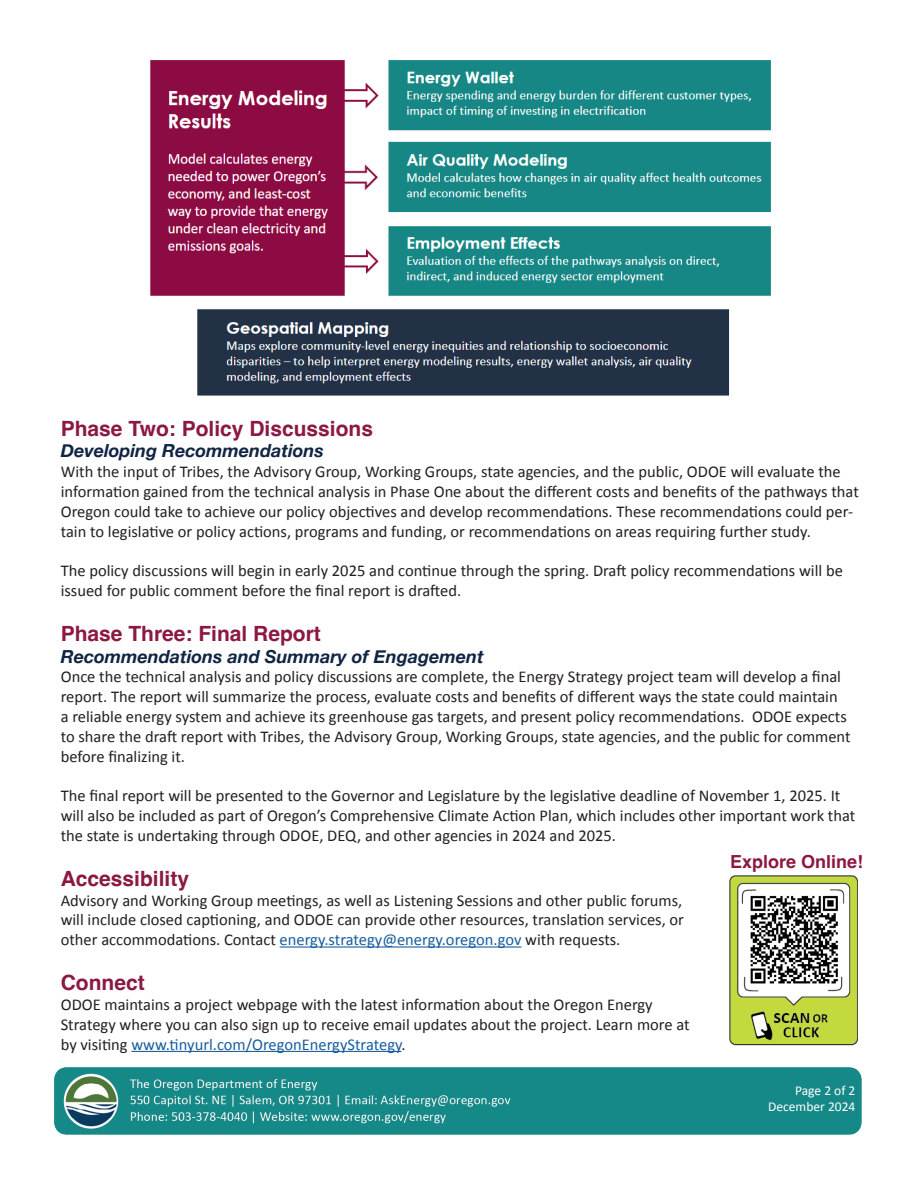
<style>
.page{position:relative;width:918px;height:1188px;background:#fff}
.page>*{position:absolute;margin:0;border:0;box-sizing:border-box;transform-origin:0 0}
.t1{font:700 21px "Helvetica";color:#8c1844}
.t2{font:italic 700 18px "Helvetica Neue";color:#102444}
.t3{font:700 18px "Helvetica";color:#8c1844}
.t4{font:16.5px/19.8px "Calibri";color:#231f20}
.t5{font:13.5px "Calibri";color:#fff}
.s1{color:#175d9e}
</style>
<div class="page">
<img style="left:54px;top:1067px;width:808px;height:67px">
<img style="left:150px;top:60px;width:621px;height:336px">
<hr style="left:280px;top:946px;width:242px;height:2px;background:#175d9e">
<hr style="left:131px;top:1051px;width:271px;height:1px;background:#175d9e">
<img style="left:729px;top:876px;width:129px;height:170px">
<img style="left:746px;top:895px;width:92px;height:90px">
<p class="t1" style="left:61px;top:416px;width:314px">Phase Two: Policy Discussions</p>
<p class="t2" style="left:61px;top:437px;width:264px">Developing Recommendations</p>
<p class="t4" style="left:61px;top:461px;width:800px">With the input of Tribes, the Advisory Group, Working Groups, state agencies, and the public, ODOE will evaluate the information gained from the technical analysis in Phase One about the different costs and benefits of the pathways that Oregon could take to achieve our policy objectives and develop recommendations. These recommendations could per&shy;tain to legislative or policy actions, programs and funding, or recommendations on areas requiring further study.</p>
<p class="t4" style="left:61px;top:560px;width:784px">The policy discussions will begin in early 2025 and continue through the spring. Draft policy recommendations will be issued for public comment before the final report is drafted.</p>
<p class="t1" style="left:61px;top:621px;width:262px">Phase Three: Final Report</p>
<p class="t2" style="left:61px;top:642px;width:424px">Recommendations and Summary of Engagement</p>
<p class="t4" style="left:61px;top:667px;width:791px">Once the technical analysis and policy discussions are complete, the Energy Strategy project team will develop a final report. The report will summarize the process, evaluate costs and benefits of different ways the state could maintain<br>a reliable energy system and achieve its greenhouse gas targets, and present policy recommendations. ODOE expects to share the draft report with Tribes, the Advisory Group, Working Groups, state agencies, and the public for comment before finalizing it.</p>
<p class="t4" style="left:61px;top:785px;width:796px">The final report will be presented to the Governor and Legislature by the legislative deadline of November 1, 2025. It will also be included as part of Oregon’s Comprehensive Climate Action Plan, which includes other important work that the state is undertaking through ODOE, DEQ, and other agencies in 2024 and 2025.</p>
<p class="t1" style="left:61px;top:866px;width:130px">Accessibility</p>
<p class="t4" style="left:61px;top:890px;width:625px;text-align:justify">Advisory and Working Group meetings, as well as Listening Sessions and other public forums, will include closed captioning, and ODOE can provide other resources, translation services, or other accommodations. Contact <span class="s1">energy.strategy@energy.oregon.gov</span> with requests.</p>
<p class="t1" style="left:61px;top:970px;width:85px">Connect</p>
<p class="t4" style="left:61px;top:994px;width:630px">ODOE maintains a project webpage with the latest information about the Oregon Energy<br>Strategy where you can also sign up to receive email updates about the project. Learn more at by visiting <span class="s1">www.tinyurl.com/OregonEnergyStrategy</span>.</p>
<p class="t3" style="left:730px;top:851px;width:135px">Explore Online!</p>
<p class="t5" style="left:795px;top:1081px;width:62px">Page 2 of 2</p>
<p class="t5" style="left:768px;top:1097px;width:89px">December 2024</p>
</div>
